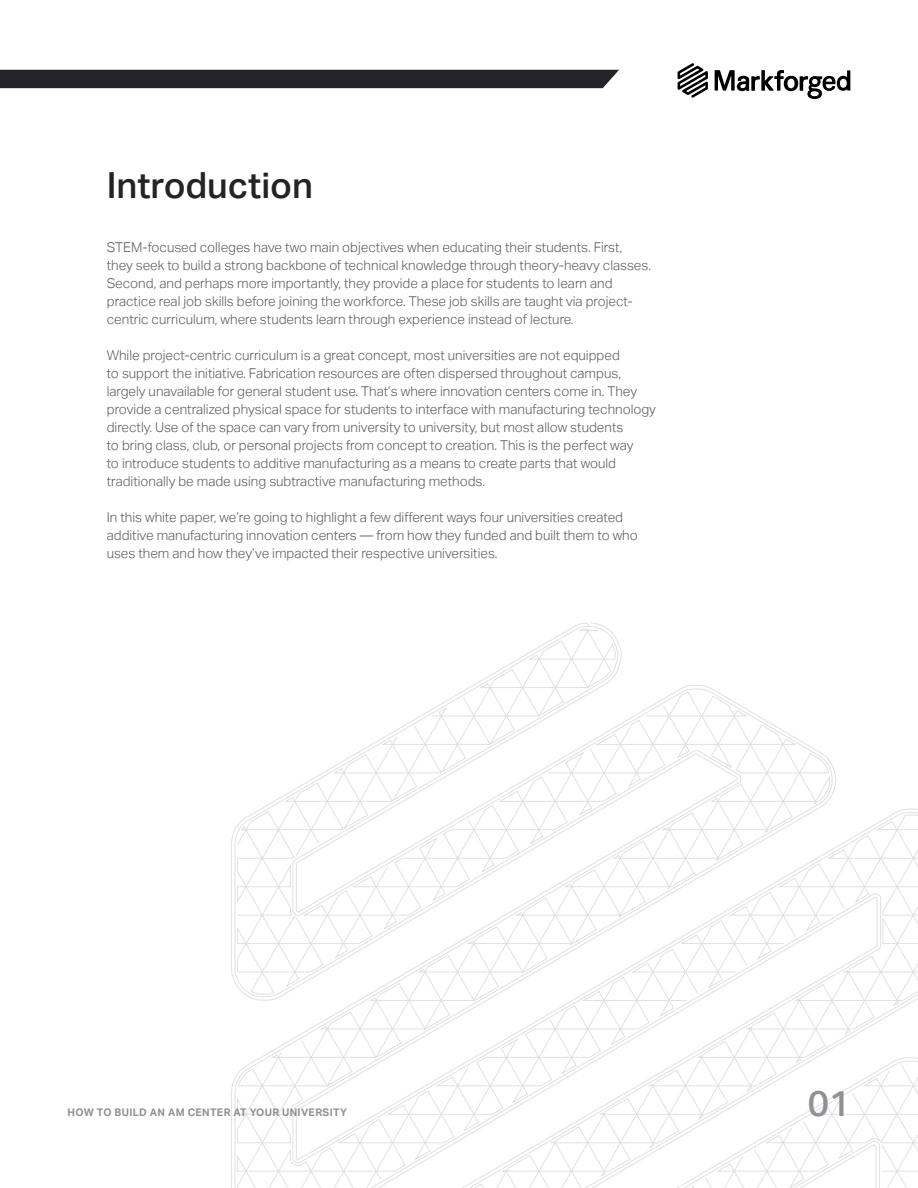
<style>
.page{position:relative;width:918px;height:1188px;background:#fff}
.page>*{position:absolute;margin:0;border:0;box-sizing:border-box;transform-origin:0 0}
.t1{font:500 36px "Aktiv Grotesk";color:#232328}
.t2{font:500 36px "Aktiv Grotesk";color:#8f9194}
.t3{font:300 13.5px/18px "Aktiv Grotesk";color:#58595b}
.t4{font:700 10.5px "Aktiv Grotesk";letter-spacing:.03em;color:#8f9194}
</style>
<div class="page">
<svg style="left:231px;top:622px;width:687px;height:566px"></svg>
<svg style="left:715px;top:70px;width:135px;height:29px"></svg>
<svg style="left:678px;top:63px;width:30px;height:35px"></svg>
<div style="left:0;top:70px;width:619px;height:18px;background:#232328"></div>
<h1 class="t1" style="left:107px;top:165px;width:208px">Introduction</h1>
<p class="t3" style="left:107px;top:238px;width:546px">STEM-focused colleges have two main objectives when educating their students. First, they seek to build a strong backbone of technical knowledge through theory-heavy classes.<br>Second, and perhaps more importantly, they provide a place for students to learn and practice real job skills before joining the workforce. These job skills are taught via project&shy;centric curriculum, where students learn through experience instead of lecture.</p>
<p class="t3" style="left:107px;top:346px;width:551px">While project-centric curriculum is a great concept, most universities are not equipped<br>to support the initiative. Fabrication resources are often dispersed throughout campus, largely unavailable for general student use. That’s where innovation centers come in. They provide a centralized physical space for students to interface with manufacturing technology directly. Use of the space can vary from university to university, but most allow students<br>to bring class, club, or personal projects from concept to creation. This is the perfect way<br>to introduce students to additive manufacturing as a means to create parts that would traditionally be made using subtractive manufacturing methods.</p>
<p class="t3" style="left:107px;top:508px;width:533px">In this white paper, we’re going to highlight a few different ways four universities created additive manufacturing innovation centers — from how they funded and built them to who uses them and how they’ve impacted their respective universities.</p>
<p class="t4" style="left:68px;top:1106px;width:281px">HOW TO BUILD AN AM CENTER AT YOUR UNIVERSITY</p>
<h1 class="t2" style="left:808px;top:1083px;width:44px">01</h1>
</div>
